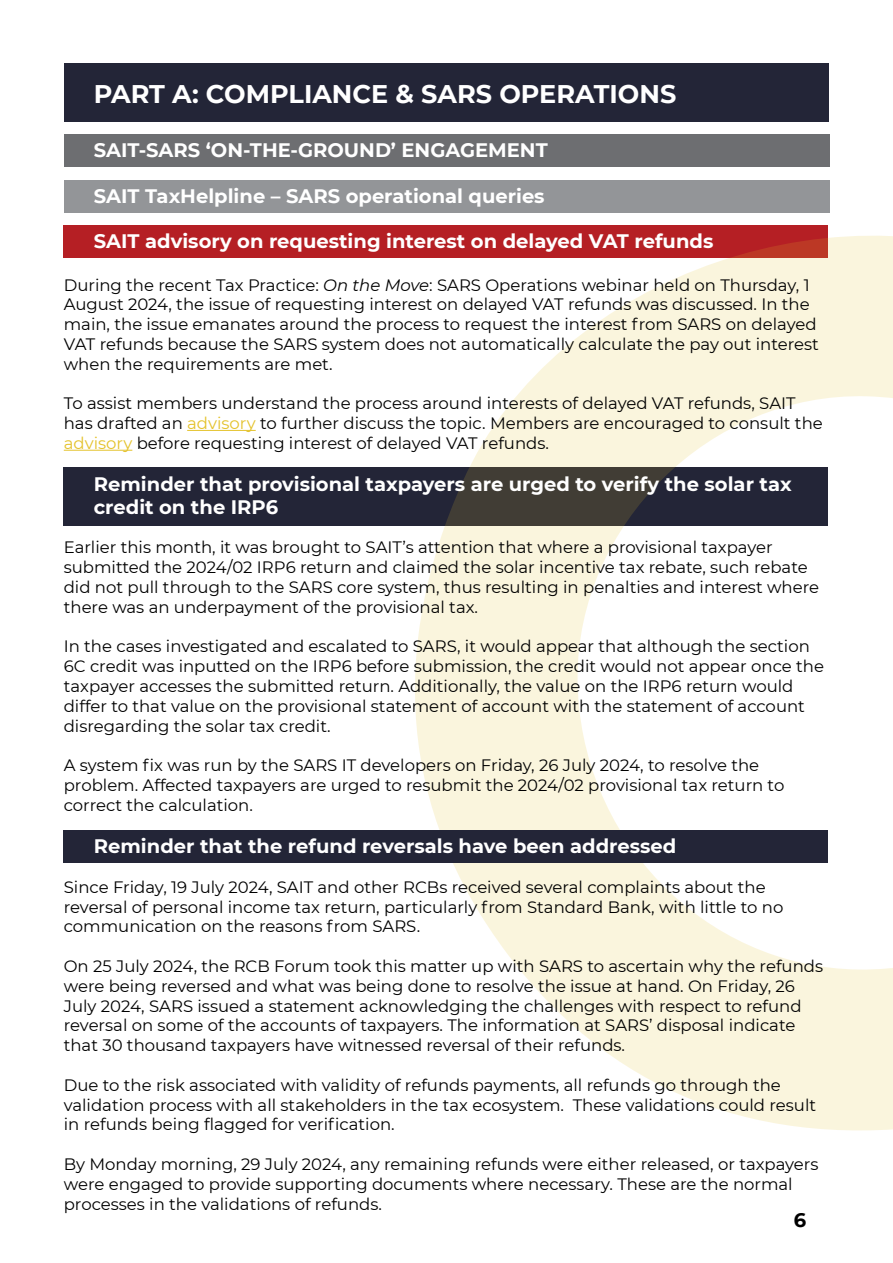
<style>
.page{position:relative;width:893px;height:1263px;background:#fff}
.page>*{position:absolute;margin:0;border:0;box-sizing:border-box;transform-origin:0 0}
.t1{font:700 25.5px "Montserrat";color:#fff}
.t2{font:700 19.5px/22.5px "Montserrat";color:#fff}
.t3{font:700 19.5px "Montserrat";color:#000}
.t4{font:16.5px/19.8px "Montserrat";color:#000}
.s1{font-style:italic}
.s2{color:#e4c22b}
</style>
<div class="page">
<div style="left:64px;top:225px;width:764px;height:33px;background:#b51f24"></div>
<div style="left:64px;top:468px;width:764px;height:58px;background:#232537"></div>
<svg style="left:401px;top:235px;width:492px;height:896px"></svg>
<div style="left:64px;top:180px;width:765px;height:32px;background:#939598"></div>
<div style="left:64px;top:135px;width:765px;height:32px;background:#6d6e71"></div>
<div style="left:64px;top:64px;width:764px;height:58px;background:#232537"></div>
<div style="left:64px;top:830px;width:764px;height:33px;background:#232537"></div>
<hr style="left:187px;top:430px;width:69px;height:1px;background:#e4c22b">
<hr style="left:64px;top:450px;width:68px;height:1px;background:#e4c22b">
<h1 class="t1" style="left:94px;top:75px;width:584px">PART A: COMPLIANCE &amp; SARS OPERATIONS</h1>
<p class="t2" style="left:94px;top:138px;width:455px">SAIT-SARS ‘ON-THE-GROUND’ ENGAGEMENT</p>
<p class="t2" style="left:94px;top:184px;width:452px">SAIT TaxHelpline – SARS operational queries</p>
<p class="t2" style="left:94px;top:229px;width:621px">SAIT advisory on requesting interest on delayed VAT refunds</p>
<p class="t4" style="left:64px;top:274px;width:757px">During the recent Tax Practice: <span class="s1">On the Move</span>: SARS Operations webinar held on Thursday, 1<br>August 2024, the issue of requesting interest on delayed VAT refunds was discussed. In the main, the issue emanates around the process to request the interest from SARS on delayed VAT refunds because the SARS system does not automatically calculate the pay out interest when the requirements are met.</p>
<p class="t4" style="left:64px;top:393px;width:760px">To assist members understand the process around interests of delayed VAT refunds, SAIT has drafted an <span class="s2">advisory</span> to further discuss the topic. Members are encouraged to consult the <span class="s2">advisory</span> before requesting interest of delayed VAT refunds.</p>
<p class="t2" style="left:94px;top:472px;width:699px">Reminder that provisional taxpayers are urged to verify the solar tax credit on the IRP6</p>
<p class="t4" style="left:64px;top:537px;width:757px">Earlier this month, it was brought to SAIT’s attention that where a provisional taxpayer submitted the 2024/02 IRP6 return and claimed the solar incentive tax rebate, such rebate did not pull through to the SARS core system, thus resulting in penalties and interest where there was an underpayment of the provisional tax.</p>
<p class="t4" style="left:64px;top:636px;width:762px">In the cases investigated and escalated to SARS, it would appear that although the section 6C credit was inputted on the IRP6 before submission, the credit would not appear once the taxpayer accesses the submitted return. Additionally, the value on the IRP6 return would differ to that value on the provisional statement of account with the statement of account disregarding the solar tax credit.</p>
<p class="t4" style="left:64px;top:755px;width:722px">A system fix was run by the SARS IT developers on Friday, 26 July 2024, to resolve the problem. Affected taxpayers are urged to resubmit the 2024/02 provisional tax return to correct the calculation.</p>
<p class="t2" style="left:94px;top:834px;width:584px">Reminder that the refund reversals have been addressed</p>
<p class="t4" style="left:64px;top:876px;width:721px">Since Friday, 19 July 2024, SAIT and other RCBs received several complaints about the reversal of personal income tax return, particularly from Standard Bank, with little to no communication on the reasons from SARS.</p>
<p class="t4" style="left:64px;top:955px;width:761px">On 25 July 2024, the RCB Forum took this matter up with SARS to ascertain why the refunds were being reversed and what was being done to resolve the issue at hand. On Friday, 26<br>July 2024, SARS issued a statement acknowledging the challenges with respect to refund reversal on some of the accounts of taxpayers. The information at SARS’ disposal indicate that 30 thousand taxpayers have witnessed reversal of their refunds.</p>
<p class="t4" style="left:64px;top:1074px;width:754px">Due to the risk associated with validity of refunds payments, all refunds go through the validation process with all stakeholders in the tax ecosystem. These validations could result in refunds being flagged for verification.</p>
<p class="t4" style="left:64px;top:1153px;width:756px">By Monday morning, 29 July 2024, any remaining refunds were either released, or taxpayers were engaged to provide supporting documents where necessary. These are the normal processes in the validations of refunds.</p>
<p class="t3" style="left:794px;top:1206px;width:14px">6</p>
</div>
